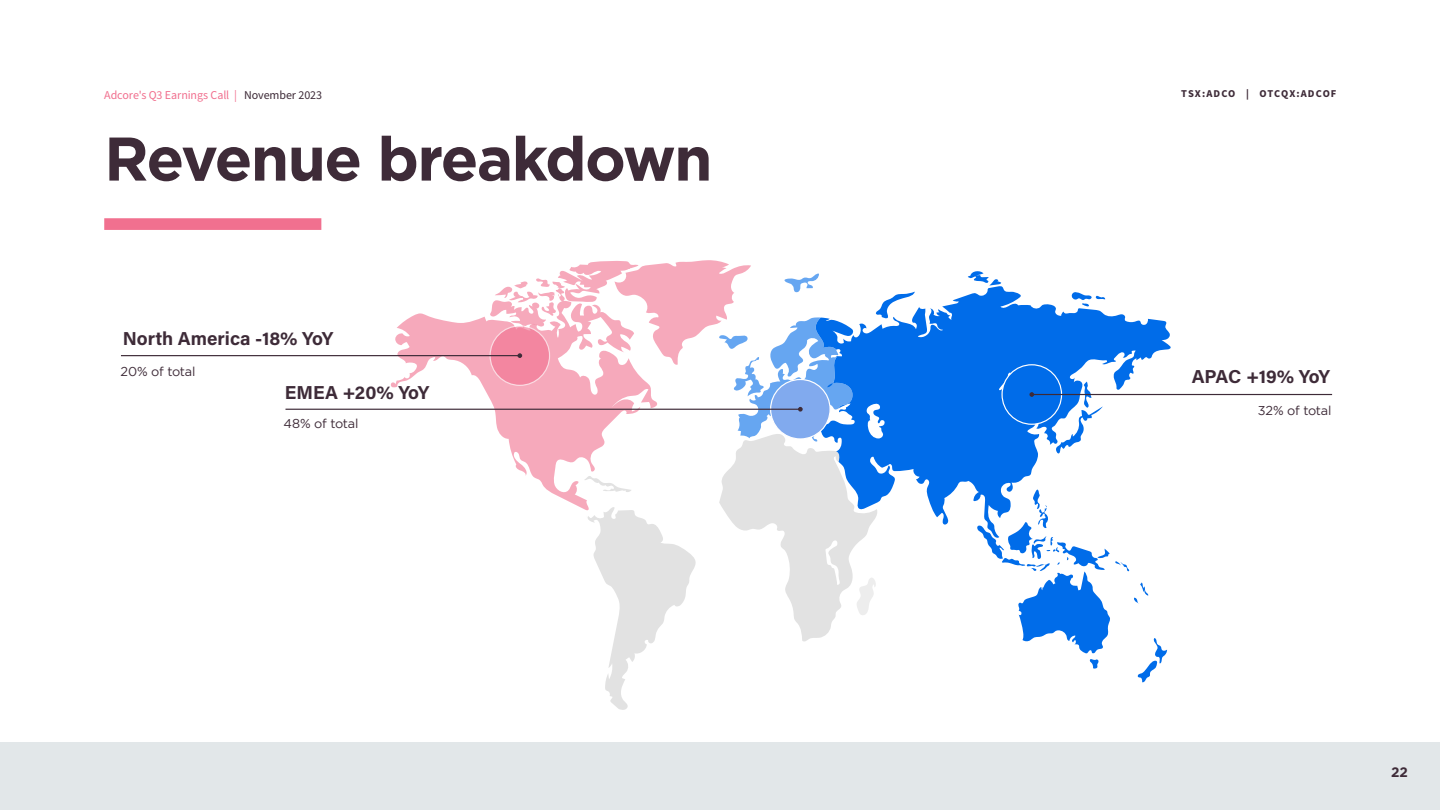
<style>
.page{position:relative;width:1440px;height:810px;background:#fff}
.page>*{position:absolute;margin:0;border:0;box-sizing:border-box;transform-origin:0 0}
.t1{font:700 61.5px "Homepage Baukasten";letter-spacing:-.025em;color:#3e2b38}
.t2{font:700 18.75px "Acumin Pro";letter-spacing:-.005em;color:#3e2b38}
.t3{font:700 18.75px "Acumin Pro";letter-spacing:-.035em;color:#3e2b38}
.t4{font:700 13.5px "Homepage Baukasten";color:#3e2b38}
.t5{font:12.75px "Homepage Baukasten";letter-spacing:-.025em;color:#3e2b38}
.t6{font:12px "Source Sans Pro";letter-spacing:-.01em;color:#f1708f}
.t7{font:700 10.5px "Source Sans Pro";letter-spacing:.095em;color:#3e2b38}
.s1{color:#3e2b38}
</style>
<div class="page">
<svg style="left:915px;top:286px;width:256px;height:239px;fill:#006ce9"></svg>
<svg style="left:1056px;top:382px;width:47px;height:74px"></svg>
<svg style="left:976px;top:485px;width:191px;height:198px"></svg>
<svg style="left:968px;top:271px;width:33px;height:15px"></svg>
<svg style="left:1070px;top:291px;width:35px;height:16px"></svg>
<svg style="left:390px;top:313px;width:100px;height:96px"></svg>
<hr style="left:121px;top:355px;width:400px;height:1px;background:#3e2b38">
<hr style="left:285px;top:409px;width:516px;height:1px;background:#3e2b38">
<svg style="left:490px;top:260px;width:425px;height:450px"></svg>
<div style="left:1002px;top:365px;width:60px;height:59px;background:#006ce9;border-radius:50%"></div>
<div style="left:1001px;top:364px;width:61px;height:61px;border:1px solid #fff;border-radius:50%"></div>
<hr style="left:1031px;top:394px;width:301px;height:1px;background:#3e2b38">
<svg style="left:1029px;top:392px;width:5px;height:5px"></svg>
<div style="left:0;top:742px;width:1440px;height:68px;background:#e2e7e9"></div>
<div style="left:104px;top:218px;width:217px;height:12px;background:#f1708f"></div>
<p class="t6" style="left:104px;top:87px;width:220px">Adcore's Q3 Earnings Call | <span class="s1">November 2023</span></p>
<h1 class="t1" style="left:104px;top:123px;width:610px">Revenue breakdown</h1>
<h2 class="t2" style="left:123px;top:325px;width:212px">North America -18% YoY</h2>
<p class="t5" style="left:121px;top:365px;width:76px">20% of total</p>
<h2 class="t2" style="left:285px;top:379px;width:146px">EMEA +20% YoY</h2>
<p class="t5" style="left:284px;top:416px;width:76px">48% of total</p>
<p class="t7" style="left:1181px;top:87px;width:157px">TSX:ADCO | OTCQX:ADCOF</p>
<h2 class="t3" style="left:1192px;top:363px;width:140px">APAC +19% YoY</h2>
<p class="t5" style="left:1258px;top:403px;width:75px">32% of total</p>
<p class="t4" style="left:1391px;top:765px;width:18px">22</p>
</div>
